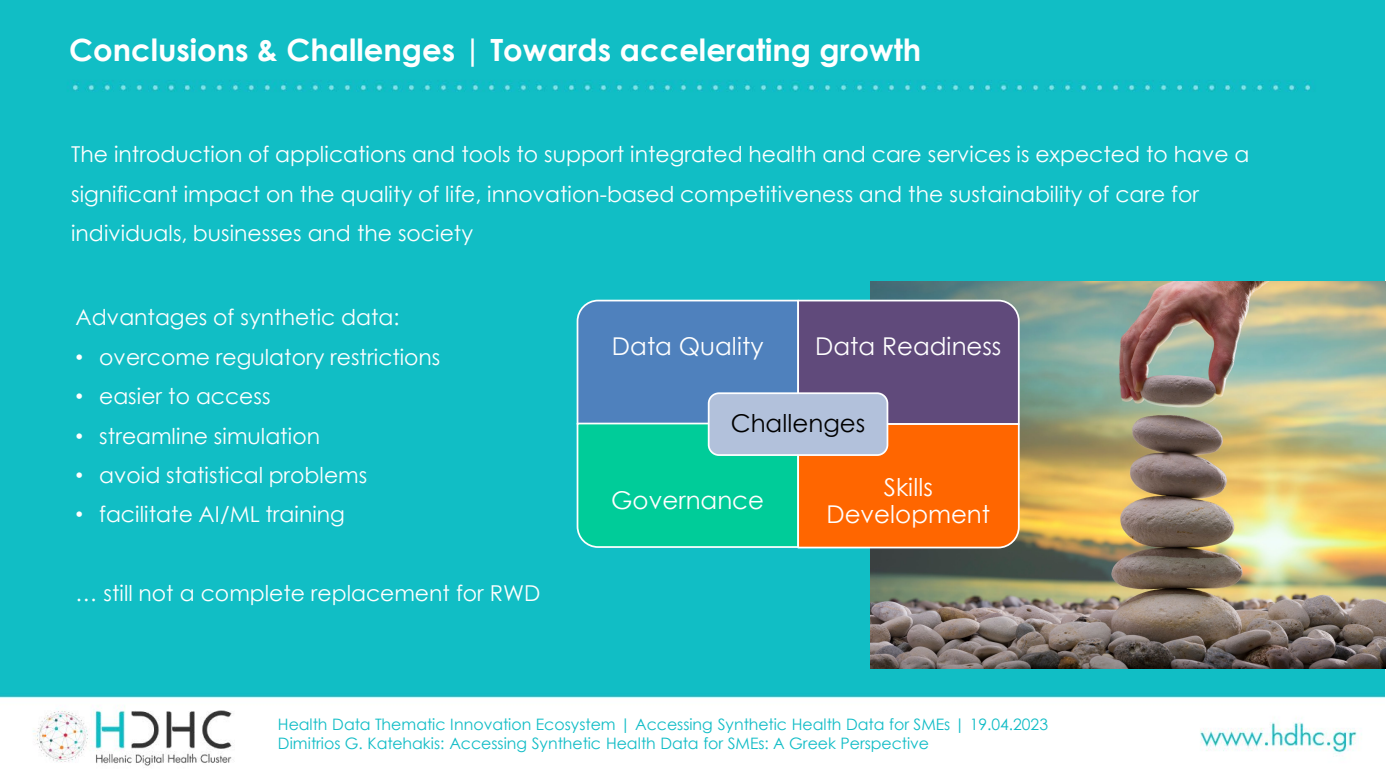
<style>
.page{position:relative;width:1386px;height:780px;background:#fff}
.page>*{position:absolute;margin:0;border:0;box-sizing:border-box;transform-origin:0 0}
.t1{font:700 30.62px "Century Gothic";color:#fff}
.t2{font:24.5px/26.9px "Century Gothic";color:#fff;text-align:center}
.t3{font:24.5px "Century Gothic";color:#000}
.t4{font:21.88px/39.4px "Century Gothic";color:#fff}
.t5{font:15.75px/18.9px "Century Gothic";color:#10bcc6}
.s1{font-family:"Arial"}
.s2{color:#10bdc6}
</style>
<div class="page">
<img style="left:0;top:0;width:1384px;height:766px">
<img style="left:870px;top:281px;width:515px;height:387px">
<svg style="left:575px;top:299px;width:445px;height:250px;background:#6f8378"></svg>
<div style="left:707px;top:392px;width:181px;height:64px;background:#b2c1db;border:2px solid #fff;border-radius:10px"></div>
<h2 class="t1" style="left:69px;top:27px;width:853px">Conclusions &amp; Challenges | Towards accelerating growth</h2>
<p class="t4" style="left:71px;top:134px;width:1179px">The introduction of applications and tools to support integrated health and care services is expected to have a significant impact on the quality of life, innovation-based competitiveness and the sustainability of care for individuals, businesses and the society</p>
<p class="t4" style="left:76px;top:297px;width:325px">Advantages of synthetic data:</p>
<p class="t4" style="left:76px;top:336px;width:366px"><span class="s1">•</span> overcome regulatory restrictions</p>
<p class="t4" style="left:76px;top:376px;width:196px"><span class="s1">•</span> easier to access</p>
<p class="t4" style="left:76px;top:415px;width:246px"><span class="s1">•</span> streamline simulation</p>
<p class="t4" style="left:76px;top:455px;width:293px"><span class="s1">•</span> avoid statistical problems</p>
<p class="t4" style="left:76px;top:494px;width:271px"><span class="s1">•</span> facilitate AI/ML training</p>
<p class="t4" style="left:76px;top:573px;width:466px">… still not a complete replacement for RWD</p>
<p class="t2" style="left:612px;top:332px;width:153px">Data Quality</p>
<p class="t2" style="left:815px;top:332px;width:188px">Data Readiness</p>
<p class="t3" style="left:730px;top:406px;width:136px">Challenges</p>
<p class="t2" style="left:611px;top:486px;width:154px">Governance</p>
<p class="t2" style="left:826px;top:473px;width:165px">Skills<br>Development</p>
<p class="t5" style="left:278px;top:714px;width:771px"><span class="s2">Health Data Thematic Innovation Ecosystem</span> | Accessing Synthetic Health Data for SMEs | 19.04.2023<br>Dimitrios G. Katehakis: Accessing Synthetic Health Data for SMEs: A Greek Perspective</p>
</div>
